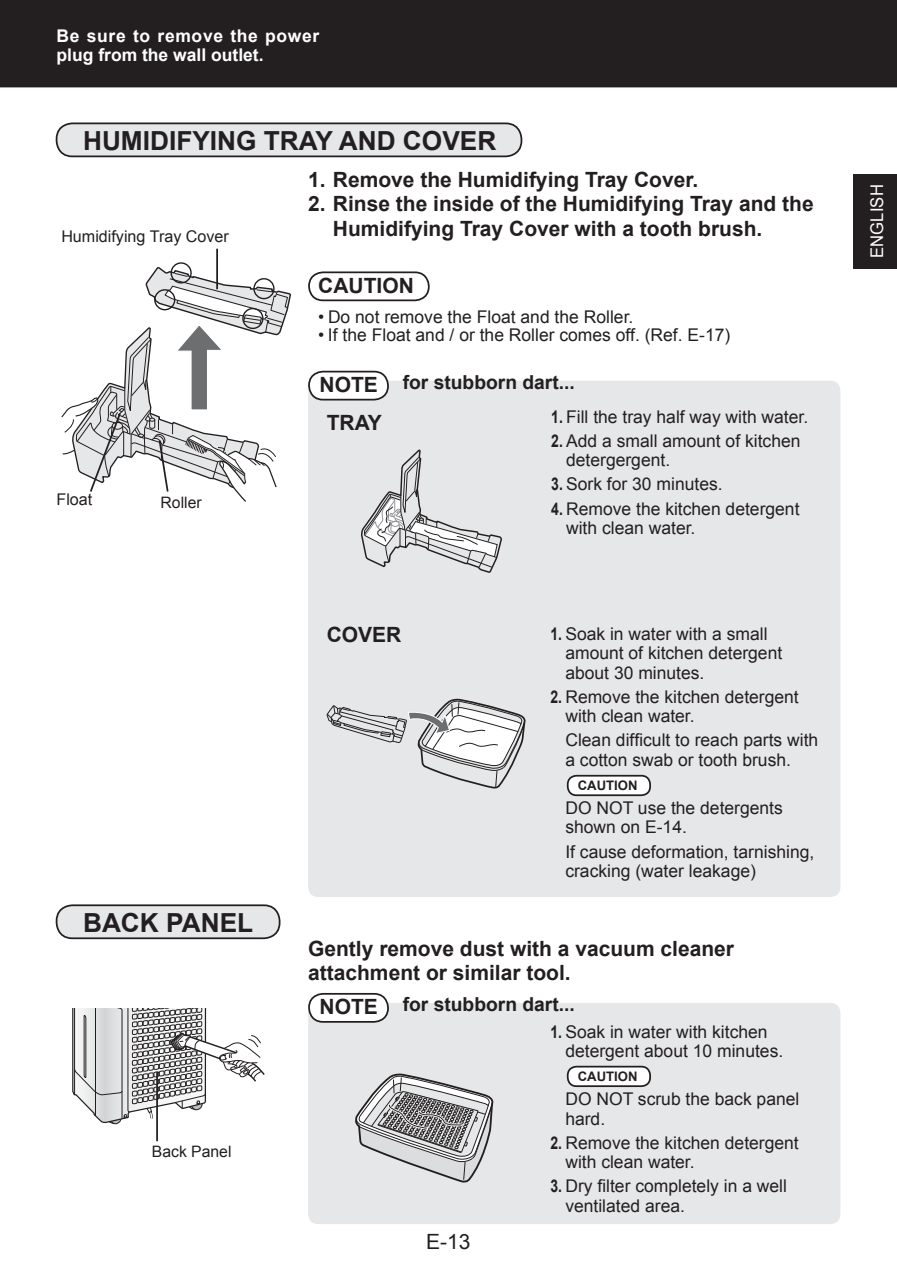
<style>
.page{position:relative;width:897px;height:1270px;background:#fff}
.page>*{position:absolute;margin:0;border:0;box-sizing:border-box;transform-origin:0 0}
.t1{font:700 26.25px "Arial";color:#231f20}
.t2{font:700 21px/24.5px "Arial";color:#231f20}
.t3{font:21px "Arial";color:#231f20}
.t4{font:700 19.25px "Arial";color:#231f20}
.t5{font:17.5px/19.2px "Arial";color:#231f20}
.t6{font:700 17.5px/19.2px "Arial";letter-spacing:.02em;color:#fff}
.t7{font:17.5px "Arial";letter-spacing:.005em;color:#fff;scale:.95 1}
.t8{font:16.1px "Arial";color:#231f20}
.t9{font:15.75px "Arial";color:#231f20}
.t10{font:700 13.12px "Arial";color:#231f20}
.s1{font-size:21px}
.s2{font-weight:700}
</style>
<div class="page">
<div style="left:308px;top:1002px;width:532px;height:221px;background:#e6e7e8;border-radius:10px"></div>
<svg style="left:72px;top:1008px;width:193px;height:117px"></svg>
<div style="left:171px;top:262px;width:21px;height:21px;border:1px solid #231f20;border-radius:50%"></div>
<div style="left:308px;top:380px;width:532px;height:516px;background:#e6e7e8;border-radius:10px"></div>
<svg style="left:361px;top:449px;width:141px;height:124px"></svg>
<svg style="left:327px;top:698px;width:199px;height:91px"></svg>
<svg style="left:355px;top:1073px;width:139px;height:110px"></svg>
<div style="left:853px;top:174px;width:44px;height:94px;background:#231f20"></div>
<div style="left:0;top:0;width:897px;height:87px;background:#231f20"></div>
<div style="left:57px;top:123px;width:464px;height:33px;background:#e6e7e8;border-radius:16px"></div>
<div style="left:56px;top:122px;width:466px;height:35px;border:2px solid #231f20;border-radius:16px"></div>
<div style="left:308px;top:271px;width:122px;height:30px;border:2px solid #231f20;border-radius:14px"></div>
<div style="left:309px;top:371px;width:79px;height:28px;background:#fff;border-radius:14px"></div>
<div style="left:308px;top:370px;width:81px;height:30px;border:2px solid #231f20;border-radius:14px"></div>
<div style="left:57px;top:905px;width:223px;height:33px;background:#e6e7e8;border-radius:16px"></div>
<div style="left:56px;top:904px;width:224px;height:34px;border:2px solid #231f20;border-radius:16px"></div>
<div style="left:309px;top:993px;width:79px;height:28px;background:#fff;border-radius:14px"></div>
<div style="left:308px;top:992px;width:81px;height:30px;border:2px solid #231f20;border-radius:14px"></div>
<svg style="left:61px;top:264px;width:230px;height:238px"></svg>
<hr style="left:216px;top:249px;width:2px;height:40px;background:#231f20">
<hr style="left:156px;top:1071px;width:2px;height:69px;background:#231f20">
<div style="left:568px;top:775px;width:82px;height:20px;background:#fff;border-radius:9px"></div>
<div style="left:567px;top:774px;width:84px;height:22px;border:2px solid #231f20;border-radius:9px"></div>
<div style="left:568px;top:1066px;width:82px;height:19px;background:#fff;border-radius:9px"></div>
<div style="left:567px;top:1065px;width:84px;height:21px;border:2px solid #231f20;border-radius:9px"></div>
<p class="t6" style="left:57px;top:26px;width:264px">Be sure to remove the power plug from the wall outlet.</p>
<h1 class="t1" style="left:83px;top:126px;width:415px">HUMIDIFYING TRAY AND COVER</h1>
<p class="t8" style="left:61px;top:228px;width:169px">Humidifying Tray Cover</p>
<p class="t8" style="left:57px;top:490px;width:37px">Float</p>
<p class="t9" style="left:161px;top:493px;width:43px">Roller</p>
<h1 class="t1" style="left:83px;top:907px;width:172px">BACK PANEL</h1>
<p class="t9" style="left:152px;top:1142px;width:81px">Back Panel</p>
<p class="t2" style="left:308px;top:167px;width:392px">1. Remove the Humidifying Tray Cover.</p>
<p class="t2" style="left:333px;top:192px;width:482px;text-indent:-25px">2. Rinse the inside of the Humidifying Tray and the<br>Humidifying Tray Cover with a tooth brush.</p>
<p class="t2" style="left:318px;top:273px;width:97px">CAUTION</p>
<p class="t5" style="left:318px;top:307px;width:317px">• Do not remove the Float and the Roller.</p>
<p class="t5" style="left:318px;top:325px;width:414px">• If the Float and / or the Roller comes off. (Ref. E-17)</p>
<p class="t4" style="left:320px;top:371px;width:257px"><span class="s1">NOTE</span> for stubborn dart...</p>
<p class="t2" style="left:327px;top:410px;width:57px">TRAY</p>
<p class="t5" style="left:551px;top:407px;width:259px"><span class="s2">1.</span> Fill the tray half way with water.</p>
<p class="t5" style="left:566px;top:431px;width:236px;text-indent:-15px"><span class="s2">2.</span> Add a small amount of kitchen detergergent.</p>
<p class="t5" style="left:551px;top:474px;width:173px"><span class="s2">3.</span> Sork for 30 minutes.</p>
<p class="t5" style="left:566px;top:499px;width:235px;text-indent:-15px"><span class="s2">4.</span> Remove the kitchen detergent with clean water.</p>
<p class="t2" style="left:327px;top:622px;width:76px">COVER</p>
<p class="t5" style="left:565px;top:624px;width:218px;text-indent:-15px"><span class="s2">1.</span> Soak in water with a small amount of kitchen detergent about 30 minutes.</p>
<p class="t5" style="left:565px;top:687px;width:235px;text-indent:-15px"><span class="s2">2.</span> Remove the kitchen detergent with clean water.</p>
<p class="t5" style="left:565px;top:730px;width:254px">Clean difficult to reach parts with a cotton swab or tooth brush.</p>
<p class="t5" style="left:565px;top:798px;width:219px">DO NOT use the detergents shown on E-14.</p>
<p class="t5" style="left:565px;top:841px;width:251px">If cause deformation, tarnishing, cracking (water leakage)</p>
<p class="t10" style="left:578px;top:778px;width:61px">CAUTION</p>
<p class="t2" style="left:308px;top:936px;width:427px">Gently remove dust with a vacuum cleaner attachment or similar tool.</p>
<p class="t4" style="left:320px;top:993px;width:257px"><span class="s1">NOTE</span> for stubborn dart...</p>
<p class="t3" style="left:426px;top:1229px;width:46px">E-13</p>
<p class="t5" style="left:565px;top:1021px;width:219px;text-indent:-15px"><span class="s2">1.</span> Soak in water with kitchen detergent about 10 minutes.</p>
<p class="t5" style="left:565px;top:1089px;width:236px">DO NOT scrub the back panel hard.</p>
<p class="t5" style="left:565px;top:1132px;width:235px;text-indent:-15px"><span class="s2">2.</span> Remove the kitchen detergent with clean water.</p>
<p class="t5" style="left:565px;top:1176px;width:223px;text-indent:-15px"><span class="s2">3.</span> Dry filter completely in a well ventilated area.</p>
<p class="t10" style="left:578px;top:1068px;width:61px">CAUTION</p>
<p class="t7" style="left:867px;top:258px;width:79px;rotate:-90deg">ENGLISH</p>
</div>
